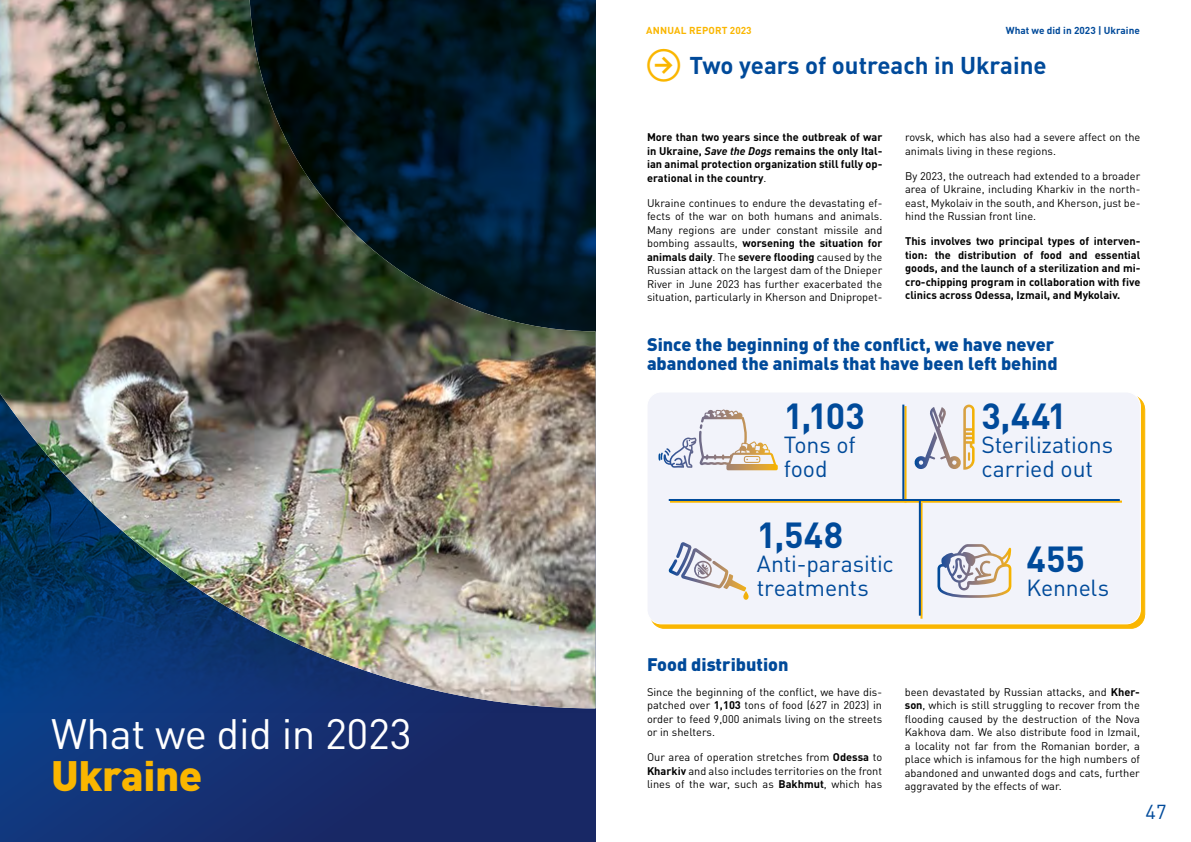
<style>
.page{position:relative;width:1191px;height:842px;background:#fff}
.page>*{position:absolute;margin:0;border:0;box-sizing:border-box;transform-origin:0 0}
.t1{font:42px "DIN Pro";letter-spacing:-.01em;color:#fff}
.t2{font:900 42px "DIN Pro";letter-spacing:-.01em;color:#fab600}
.t3{font:700 35.8px "DIN Pro";letter-spacing:.005em;color:#004a9a}
.t4{font:700 24px "DIN Pro";color:#004a9a}
.t5{font:23px/24px "DIN Pro";letter-spacing:-.01em;color:#004a9a}
.t6{font:20px "DIN Pro";color:#004a9a}
.t7{font:900 18px/19px "DIN Pro";color:#004a9a}
.t8{font:11px/13.5px "DIN Pro";color:#000;text-align:justify}
.t9{font:700 11px/13.5px "DIN Pro";color:#000;text-align:justify}
.t10{font:700 10px "DIN Pro";color:#004a9a}
.t11{font:700 10px "DIN Pro";letter-spacing:.02em;color:#fab600}
.s1{font-style:italic}
.s2{font-weight:400}
.s3{font-weight:700}
</style>
<div class="page">
<div style="left:0;top:0;width:595px;height:842px;background:linear-gradient(to right,#103a82,#1a245f)"></div>
<img style="left:0;top:0;width:595px;height:708px">
<svg style="left:651px;top:396px;width:494px;height:232px;background:#fac128"></svg>
<div style="left:647px;top:392px;width:493px;height:232px;background:#f2f3fa;border-radius:14px"></div>
<div style="left:646px;top:391px;width:494px;height:233px;border:1px solid #fff;border-radius:14px"></div>
<svg style="left:937px;top:544px;width:74px;height:54px"></svg>
<svg style="left:668px;top:542px;width:60px;height:46px"></svg>
<svg style="left:699px;top:409px;width:78px;height:61px"></svg>
<svg style="left:914px;top:405px;width:60px;height:65px"></svg>
<hr style="left:904px;top:407px;width:2px;height:96px;background:#fab600">
<hr style="left:902px;top:405px;width:2px;height:95px;background:#004a9a">
<hr style="left:671px;top:501px;width:451px;height:2px;background:#fab600">
<hr style="left:668px;top:499px;width:451px;height:2px;background:#004a9a">
<hr style="left:921px;top:503px;width:2px;height:115px;background:#fab600">
<hr style="left:919px;top:501px;width:2px;height:115px;background:#004a9a">
<h1 class="t1" style="left:51px;top:701px;width:362px">What we did in 2023</h1>
<h1 class="t2" style="left:51px;top:740px;width:153px">Ukraine</h1>
<p class="t11" style="left:646px;top:22px;width:107px">ANNUAL REPORT 2023</p>
<p class="t10" style="left:1005px;top:22px;width:136px">What we did in 2023 | Ukraine</p>
<h3 class="t4" style="left:689px;top:46px;width:358px">Two years of outreach in Ukraine</h3>
<p class="t9" style="left:647px;top:129px;width:237px">More than two years since the outbreak of war in Ukraine, <span class="s1">Save the Dogs</span> remains the only Ital&shy;ian animal protection organization still fully op&shy;erational in the country<span class="s2">.</span></p>
<p class="t8" style="left:647px;top:195px;width:237px">Ukraine continues to endure the devastating ef&shy;fects of the war on both humans and animals.<br>Many regions are under constant missile and bombing assaults, <span class="s3">worsening the situation for animals daily</span>. The <span class="s3">severe flooding</span> caused by the Russian attack on the largest dam of the Dnieper River in June 2023 has further exacerbated the situation, particularly in Kherson and Dnipropet-</p>
<p class="t8" style="left:905px;top:130px;width:237px">rovsk, which has also had a severe affect on the animals living in these regions.</p>
<p class="t8" style="left:905px;top:168px;width:237px">By 2023, the outreach had extended to a broader area of Ukraine, including Kharkiv in the north&shy;east, Mykolaiv in the south, and Kherson, just be&shy;hind the Russian front line.</p>
<p class="t9" style="left:905px;top:233px;width:237px">This involves two principal types of interven&shy;tion: the distribution of food and essential goods, and the launch of a sterilization and mi&shy;cro-chipping program in collaboration with five clinics across Odessa, Izmail, and Mykolaiv.</p>
<h3 class="t7" style="left:647px;top:332px;width:412px">Since the beginning of the conflict, we have never abandoned the animals that have been left behind</h3>
<h2 class="t3" style="left:784px;top:386px;width:82px">1,103</h2>
<h3 class="t5" style="left:784px;top:430px;width:73px">Tons of food</h3>
<h2 class="t3" style="left:981px;top:386px;width:87px">3,441</h2>
<h3 class="t5" style="left:981px;top:430px;width:133px">Sterilizations carried out</h3>
<h2 class="t3" style="left:757px;top:505px;width:88px">1,548</h2>
<h3 class="t5" style="left:757px;top:550px;width:139px">Anti-parasitic treatments</h3>
<h2 class="t3" style="left:1026px;top:529px;width:60px">455</h2>
<h3 class="t5" style="left:1026px;top:573px;width:84px">Kennels</h3>
<h3 class="t7" style="left:647px;top:653px;width:143px">Food distribution</h3>
<p class="t8" style="left:647px;top:684px;width:237px">Since the beginning of the conflict, we have dis&shy;patched over <span class="s3">1,103</span> tons of food (627 in 2023) in order to feed 9,000 animals living on the streets or in shelters.</p>
<p class="t8" style="left:647px;top:749px;width:237px">Our area of operation stretches from <span class="s3">Odessa</span> to <span class="s3">Kharkiv</span> and also includes territories on the front lines of the war, such as <span class="s3">Bakhmut</span>, which has</p>
<p class="t8" style="left:904px;top:684px;width:237px">been devastated by Russian attacks, and <span class="s3">Kher&shy;son</span>, which is still struggling to recover from the flooding caused by the destruction of the Nova Kakhova dam. We also distribute food in Izmail, a locality not far from the Romanian border, a place which is infamous for the high numbers of abandoned and unwanted dogs and cats, further aggravated by the effects of war.</p>
<h3 class="t6" style="left:1145px;top:796px;width:22px">47</h3>
</div>
